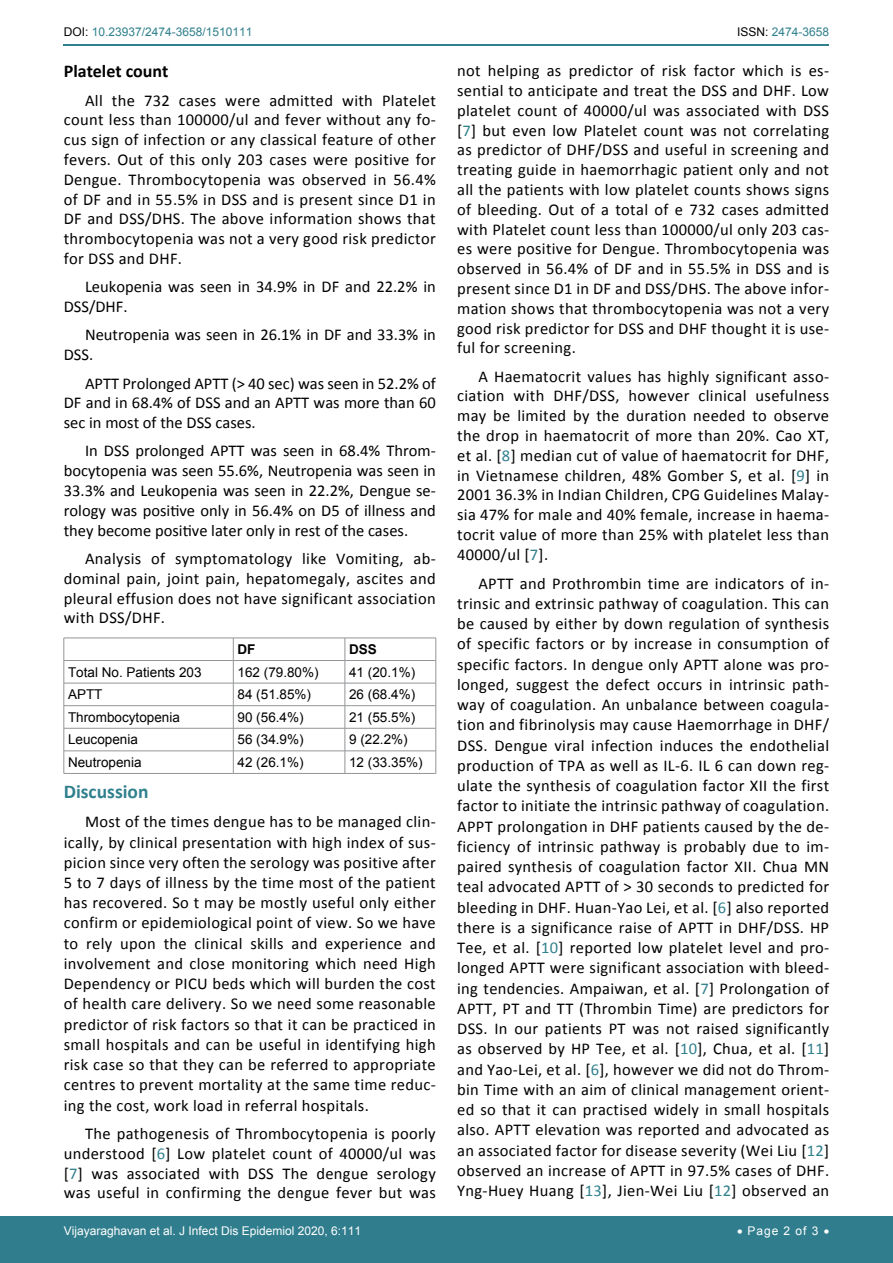
<style>
.page{position:relative;width:893px;height:1263px;background:#fff}
.page>*{position:absolute;margin:0;border:0;box-sizing:border-box;transform-origin:0 0}
.t1{font:700 19.5px "Calibri";color:#30808d}
.t2{font:700 18px "Calibri";color:#000}
.t3{font:16.5px/20.2px "Calibri";letter-spacing:.02em;color:#000;text-align:justify}
.t4{font:16.5px/19.8px "Calibri";color:#000}
.t5{font:13.5px "Arial";color:#000}
.t6{font:700 13.5px "Arial";color:#000}
.t7{font:12px "Arial";color:#fff}
.t8{font:12px "Arial";color:#30808d}
.s1{color:#000}
.s2{color:#30808d}
</style>
<div class="page">
<hr style="left:64px;top:45px;width:765px;height:1px;background:#30808d">
<div style="left:0;top:1217px;width:893px;height:46px;background:#307d8d"></div>
<hr style="left:64px;top:638px;width:169px;height:1px;background:#939598">
<hr style="left:233px;top:638px;width:112px;height:1px;background:#939598">
<hr style="left:345px;top:638px;width:91px;height:1px;background:#939598">
<hr style="left:64px;top:660px;width:169px;height:1px;background:#939598">
<hr style="left:233px;top:660px;width:112px;height:1px;background:#939598">
<hr style="left:345px;top:660px;width:91px;height:1px;background:#939598">
<hr style="left:64px;top:683px;width:169px;height:1px;background:#939598">
<hr style="left:233px;top:683px;width:112px;height:1px;background:#939598">
<hr style="left:345px;top:683px;width:91px;height:1px;background:#939598">
<hr style="left:64px;top:705px;width:169px;height:1px;background:#939598">
<hr style="left:233px;top:705px;width:112px;height:1px;background:#939598">
<hr style="left:345px;top:705px;width:91px;height:1px;background:#939598">
<hr style="left:64px;top:728px;width:169px;height:1px;background:#939598">
<hr style="left:233px;top:728px;width:112px;height:1px;background:#939598">
<hr style="left:345px;top:728px;width:91px;height:1px;background:#939598">
<hr style="left:64px;top:751px;width:169px;height:1px;background:#939598">
<svg style="left:64px;top:638px;width:1px;height:135px"></svg>
<hr style="left:233px;top:751px;width:112px;height:1px;background:#939598">
<svg style="left:233px;top:638px;width:1px;height:135px"></svg>
<hr style="left:345px;top:751px;width:91px;height:1px;background:#939598">
<svg style="left:345px;top:638px;width:1px;height:135px"></svg>
<svg style="left:436px;top:638px;width:1px;height:135px"></svg>
<hr style="left:64px;top:773px;width:169px;height:1px;background:#939598">
<hr style="left:233px;top:773px;width:112px;height:1px;background:#939598">
<hr style="left:345px;top:773px;width:91px;height:1px;background:#939598">
<p class="t8" style="left:64px;top:24px;width:190px"><span class="s1">DOI:</span> 10.23937/2474-3658/1510111</p>
<p class="t8" style="left:737px;top:24px;width:94px"><span class="s1">ISSN:</span> 2474-3658</p>
<p class="t2" style="left:64px;top:60px;width:106px">Platelet count</p>
<p class="t3" style="left:64px;top:90px;width:374px;line-height:19.8px;text-indent:21px">All the 732 cases were admitted with Platelet count less than 100000/ul and fever without any fo&shy;cus sign of infection or any classical feature of other fevers. Out of this only 203 cases were positive for Dengue. Thrombocytopenia was observed in 56.4% of DF and in 55.5% in DSS and is present since D1 in DF and DSS/DHS. The above information shows that thrombocytopenia was not a very good risk predictor for DSS and DHF.</p>
<p class="t4" style="left:64px;top:277px;width:374px;text-indent:21px">Leukopenia was seen in 34.9% in DF and 22.2% in<br>DSS/DHF.</p>
<p class="t4" style="left:64px;top:325px;width:374px;text-indent:21px">Neutropenia was seen in 26.1% in DF and 33.3% in<br>DSS.</p>
<p class="t3" style="left:64px;top:373px;width:374px;line-height:19.8px;text-indent:21px">APTT Prolonged APTT (&gt; 40 sec) was seen in 52.2% of DF and in 68.4% of DSS and an APTT was more than 60 sec in most of the DSS cases.</p>
<p class="t3" style="left:64px;top:441px;width:374px;line-height:19.8px;text-indent:21px">In DSS prolonged APTT was seen in 68.4% Throm&shy;bocytopenia was seen 55.6%, Neutropenia was seen in 33.3% and Leukopenia was seen in 22.2%, Dengue se&shy;rology was positive only in 56.4% on D5 of illness and they become positive later only in rest of the cases.</p>
<p class="t3" style="left:64px;top:549px;width:373px;line-height:19.8px;text-indent:21px">Analysis of symptomatology like Vomiting, ab&shy;dominal pain, joint pain, hepatomegaly, ascites and pleural effusion does not have significant association with DSS/DHF.</p>
<p class="t6" style="left:238px;top:640px;width:19px">DF</p>
<p class="t6" style="left:349px;top:640px;width:29px">DSS</p>
<p class="t5" style="left:68px;top:663px;width:135px">Total No. Patients 203</p>
<p class="t5" style="left:238px;top:663px;width:83px">162 (79.80%)</p>
<p class="t5" style="left:349px;top:663px;width:68px">41 (20.1%)</p>
<p class="t5" style="left:68px;top:686px;width:36px">APTT</p>
<p class="t5" style="left:238px;top:686px;width:75px">84 (51.85%)</p>
<p class="t5" style="left:349px;top:686px;width:68px">26 (68.4%)</p>
<p class="t5" style="left:68px;top:708px;width:113px">Thrombocytopenia</p>
<p class="t5" style="left:238px;top:708px;width:68px">90 (56.4%)</p>
<p class="t5" style="left:349px;top:708px;width:68px">21 (55.5%)</p>
<p class="t5" style="left:68px;top:731px;width:71px">Leucopenia</p>
<p class="t5" style="left:238px;top:731px;width:68px">56 (34.9%)</p>
<p class="t5" style="left:349px;top:731px;width:60px">9 (22.2%)</p>
<p class="t5" style="left:68px;top:753px;width:75px">Neutropenia</p>
<p class="t5" style="left:238px;top:753px;width:68px">42 (26.1%)</p>
<p class="t5" style="left:349px;top:753px;width:75px">12 (33.35%)</p>
<p class="t1" style="left:64px;top:779px;width:86px">Discussion</p>
<p class="t3" style="left:64px;top:812px;width:374px;text-indent:21px">Most of the times dengue has to be managed clin&shy;ically, by clinical presentation with high index of sus&shy;picion since very often the serology was positive after 5 to 7 days of illness by the time most of the patient has recovered. So t may be mostly useful only either confirm or epidemiological point of view. So we have to rely upon the clinical skills and experience and involvement and close monitoring which need High Dependency or PICU beds which will burden the cost of health care delivery. So we need some reasonable predictor of risk factors so that it can be practiced in small hospitals and can be useful in identifying high risk case so that they can be referred to appropriate centres to prevent mortality at the same time reduc&shy;ing the cost, work load in referral hospitals.</p>
<p class="t3" style="left:64px;top:1124px;width:374px;line-height:19.8px;text-indent:21px">The pathogenesis of Thrombocytopenia is poorly understood [<span class="s2">6</span>] Low platelet count of 40000/ul was [<span class="s2">7</span>] was associated with DSS The dengue serology was useful in confirming the dengue fever but was</p>
<p class="t3" style="left:457px;top:61px;width:374px;line-height:19.8px">not helping as predictor of risk factor which is es&shy;sential to anticipate and treat the DSS and DHF. Low platelet count of 40000/ul was associated with DSS [<span class="s2">7</span>] but even low Platelet count was not correlating as predictor of DHF/DSS and useful in screening and treating guide in haemorrhagic patient only and not all the patients with low platelet counts shows signs of bleeding. Out of a total of e 732 cases admitted with Platelet count less than 100000/ul only 203 cas&shy;es were positive for Dengue. Thrombocytopenia was observed in 56.4% of DF and in 55.5% in DSS and is present since D1 in DF and DSS/DHS. The above infor&shy;mation shows that thrombocytopenia was not a very good risk predictor for DSS and DHF thought it is use&shy;ful for screening.</p>
<p class="t3" style="left:457px;top:366px;width:374px;line-height:19.8px;text-indent:21px">A Haematocrit values has highly significant asso&shy;ciation with DHF/DSS, however clinical usefulness may be limited by the duration needed to observe the drop in haematocrit of more than 20%. Cao XT, et al. [<span class="s2">8</span>] median cut of value of haematocrit for DHF, in Vietnamese children, 48% Gomber S, et al. [<span class="s2">9</span>] in 2001 36.3% in Indian Children, CPG Guidelines Malay&shy;sia 47% for male and 40% female, increase in haema&shy;tocrit value of more than 25% with platelet less than 40000/ul [<span class="s2">7</span>].</p>
<p class="t3" style="left:457px;top:573px;width:374px;text-indent:21px">APTT and Prothrombin time are indicators of in&shy;trinsic and extrinsic pathway of coagulation. This can be caused by either by down regulation of synthesis of specific factors or by increase in consumption of specific factors. In dengue only APTT alone was pro&shy;longed, suggest the defect occurs in intrinsic path&shy;way of coagulation. An unbalance between coagula&shy;tion and fibrinolysis may cause Haemorrhage in DHF/ DSS. Dengue viral infection induces the endothelial production of TPA as well as IL-6. IL 6 can down reg&shy;ulate the synthesis of coagulation factor XII the first factor to initiate the intrinsic pathway of coagulation.<br>APPT prolongation in DHF patients caused by the de&shy;ficiency of intrinsic pathway is probably due to im&shy;paired synthesis of coagulation factor XII. Chua MN teal advocated APTT of &gt; 30 seconds to predicted for bleeding in DHF. Huan-Yao Lei, et al. [<span class="s2">6</span>] also reported there is a significance raise of APTT in DHF/DSS. HP Tee, et al. [<span class="s2">10</span>] reported low platelet level and pro&shy;longed APTT were significant association with bleed&shy;ing tendencies. Ampaiwan, et al. [<span class="s2">7</span>] Prolongation of APTT, PT and TT (Thrombin Time) are predictors for DSS. In our patients PT was not raised significantly as observed by HP Tee, et al. [<span class="s2">10</span>], Chua, et al. [<span class="s2">11</span>] and Yao-Lei, et al. [<span class="s2">6</span>], however we did not do Throm&shy;bin Time with an aim of clinical management orient&shy;ed so that it can practised widely in small hospitals also. APTT elevation was reported and advocated as an associated factor for disease severity (Wei Liu [<span class="s2">12</span>] observed an increase of APTT in 97.5% cases of DHF.<br>Yng-Huey Huang [<span class="s2">13</span>], Jien-Wei Liu [<span class="s2">12</span>] observed an</p>
<p class="t7" style="left:64px;top:1223px;width:299px">Vijayaraghavan et al. J Infect Dis Epidemiol 2020, 6:111</p>
<p class="t7" style="left:737px;top:1223px;width:94px">• Page 2 of 3 •</p>
</div>
